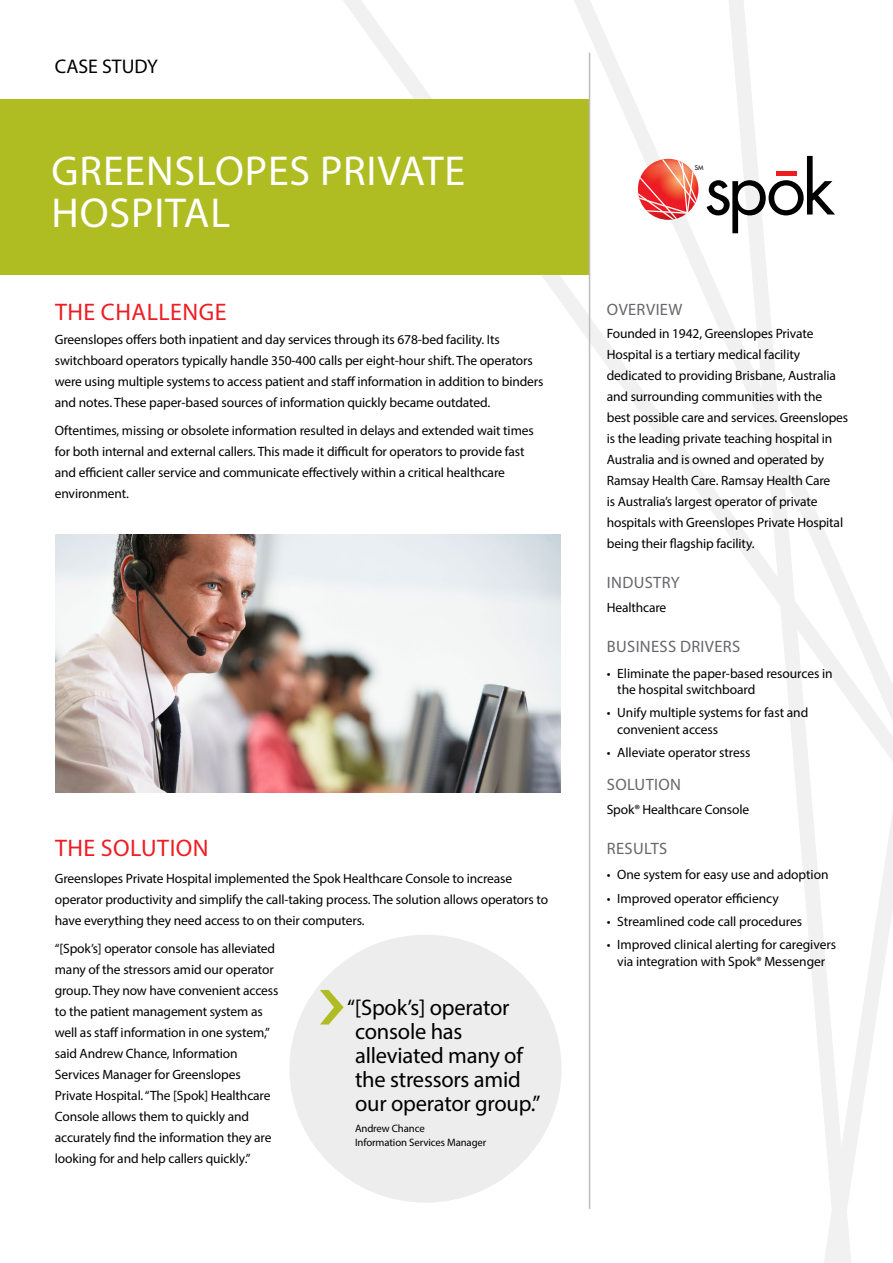
<style>
.page{position:relative;width:893px;height:1263px;background:#fff}
.page>*{position:absolute;margin:0;border:0;box-sizing:border-box;transform-origin:0 0}
.t1{font:42px/42px "Myriad Pro";letter-spacing:.02em;color:#fff}
.t2{font:24px "Myriad Pro";letter-spacing:.02em;color:#ed1d24}
.t3{font:22.5px/24px "Myriad Pro";letter-spacing:-.01em;color:#000}
.t4{font:19.8px "Myriad Pro";color:#000}
.t5{font:16.5px "Myriad Pro";letter-spacing:.02em;color:#67676b}
.t6{font:13.5px/21px "Myriad Pro";letter-spacing:-.01em;color:#000}
.t7{font:10.8px/13.5px "Myriad Pro";letter-spacing:-.01em;color:#000}
.t8{font:500 6.3px "Futura Std";color:#000}
</style>
<div class="page">
<svg style="left:546px;top:0;width:172px;height:1209px"></svg>
<svg style="left:718px;top:0;width:80px;height:806px"></svg>
<svg style="left:798px;top:155px;width:95px;height:1108px"></svg>
<div style="left:0;top:99px;width:589px;height:176px;background:#afbc22"></div>
<img style="left:55px;top:534px;width:506px;height:259px">
<hr style="left:589px;top:53px;width:1px;height:1156px;background:#bebbba">
<svg style="left:706px;top:156px;width:129px;height:77px"></svg>
<div style="left:776px;top:171px;width:20px;height:5px;background:#ed1d24"></div>
<svg style="left:638px;top:159px;width:60px;height:61px"></svg>
<div style="left:285px;top:930px;width:281px;height:277px;background:#ededee;border-radius:50%"></div>
<div style="left:280px;top:926px;width:291px;height:286px;border:9px solid #fff;border-radius:50%"></div>
<svg style="left:320px;top:990px;width:24px;height:34px"></svg>
<h3 class="t4" style="left:55px;top:54px;width:105px">CASE STUDY</h3>
<h1 class="t1" style="left:52px;top:149px;width:415px">GREENSLOPES PRIVATE<br>HOSPITAL</h1>
<h2 class="t2" style="left:55px;top:297px;width:173px">THE CHALLENGE</h2>
<p class="t6" style="left:55px;top:329px;width:490px">Greenslopes offers both inpatient and day services through its 678-bed facility. Its switchboard operators typically handle 350-400 calls per eight-hour shift. The operators were using multiple systems to access patient and staff information in addition to binders and notes. These paper-based sources of information quickly became outdated.</p>
<p class="t6" style="left:55px;top:419px;width:480px">Oftentimes, missing or obsolete information resulted in delays and extended wait times for both internal and external callers. This made it difficult for operators to provide fast and efficient caller service and communicate effectively within a critical healthcare environment.</p>
<h2 class="t2" style="left:55px;top:833px;width:155px">THE SOLUTION</h2>
<p class="t6" style="left:55px;top:868px;width:495px">Greenslopes Private Hospital implemented the Spok Healthcare Console to increase operator productivity and simplify the call-taking process. The solution allows operators to have everything they need access to on their computers.</p>
<p class="t6" style="left:55px;top:938px;width:225px">“[Spok’s] operator console has alleviated many of the stressors amid our operator group. They now have convenient access to the patient management system as well as staff information in one system,” said Andrew Chance, Information Services Manager for Greenslopes Private Hospital. “The [Spok] Healthcare Console allows them to quickly and accurately find the information they are looking for and help callers quickly.”</p>
<h3 class="t3" style="left:355px;top:995px;width:187px;text-indent:-8px">“[Spok’s] operator console has alleviated many of the stressors amid our operator group.”</h3>
<p class="t7" style="left:355px;top:1121px;width:133px">Andrew Chance<br>Information Services Manager</p>
<p class="t8" style="left:695px;top:164px;width:10px">SM</p>
<p class="t5" style="left:607px;top:299px;width:77px">OVERVIEW</p>
<p class="t6" style="left:607px;top:323px;width:243px">Founded in 1942, Greenslopes Private Hospital is a tertiary medical facility dedicated to providing Brisbane, Australia and surrounding communities with the best possible care and services. Greenslopes is the leading private teaching hospital in Australia and is owned and operated by Ramsay Health Care. Ramsay Health Care<br>is Australia’s largest operator of private hospitals with Greenslopes Private Hospital being their flagship facility.</p>
<p class="t5" style="left:607px;top:572px;width:74px">INDUSTRY</p>
<p class="t6" style="left:607px;top:597px;width:61px">Healthcare</p>
<p class="t5" style="left:607px;top:636px;width:135px">BUSINESS DRIVERS</p>
<p class="t6" style="left:617px;top:664px;width:217px;line-height:16.5px;text-indent:-11px">• Eliminate the paper-based resources in the hospital switchboard</p>
<p class="t6" style="left:617px;top:704px;width:193px;line-height:16.5px;text-indent:-11px">• Unify multiple systems for fast and convenient access</p>
<p class="t6" style="left:607px;top:742px;width:145px">• Alleviate operator stress</p>
<p class="t5" style="left:607px;top:774px;width:76px">SOLUTION</p>
<p class="t6" style="left:607px;top:798px;width:144px">Spok® Healthcare Console</p>
<p class="t5" style="left:607px;top:838px;width:62px">RESULTS</p>
<p class="t6" style="left:607px;top:864px;width:223px">• One system for easy use and adoption</p>
<p class="t6" style="left:607px;top:887px;width:173px">• Improved operator efficiency</p>
<p class="t6" style="left:607px;top:911px;width:197px">• Streamlined code call procedures</p>
<p class="t6" style="left:607px;top:936px;width:231px;line-height:16.5px;text-align:center">• Improved clinical alerting for caregivers via integration with Spok® Messenger</p>
</div>
